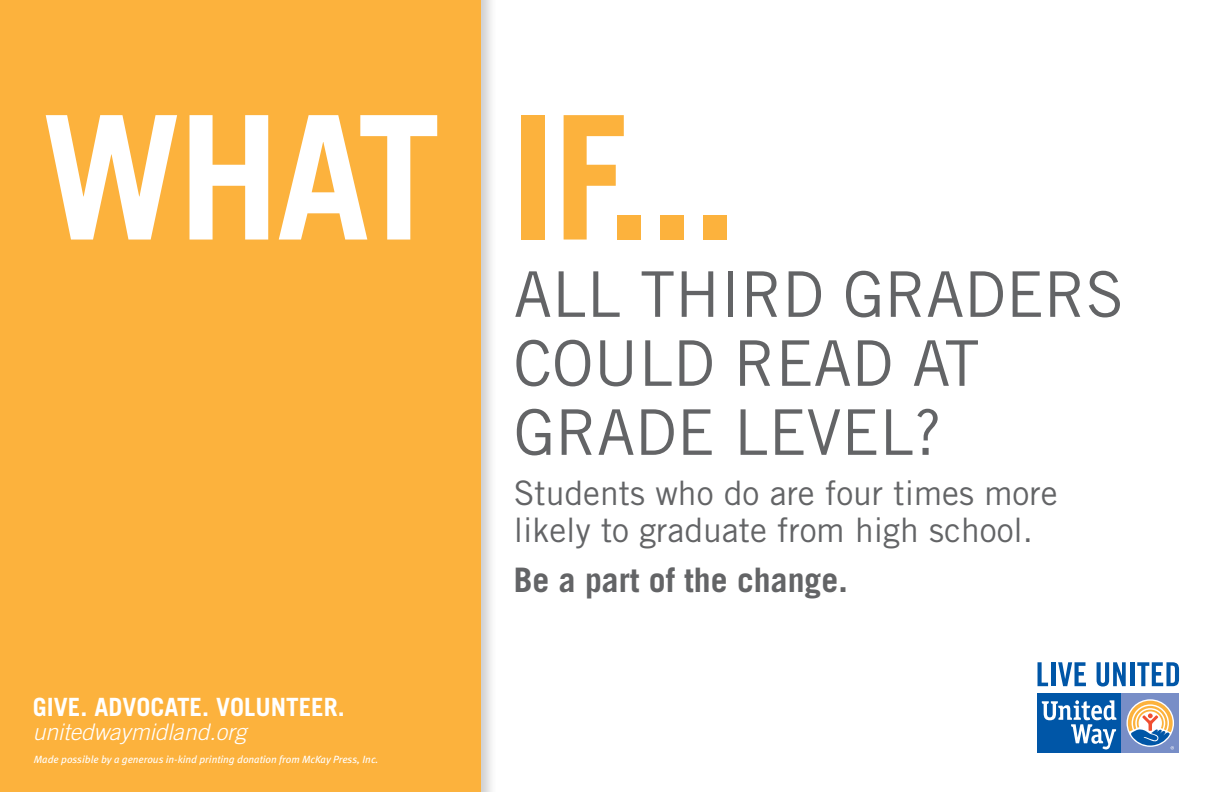
<style>
.page{position:relative;width:1224px;height:792px;background:#fff}
.page>*{position:absolute;margin:0;border:0;box-sizing:border-box;transform-origin:0 0}
.t1{font:700 172.3px "Trade Gothic";letter-spacing:-.02em;color:#fcb23d}
.t2{font:63px/69px "Trade Gothic";color:#636466}
.t3{font:33.8px/37px "Trade Gothic";color:#636466}
.t4{font:700 33.8px "Trade Gothic";color:#636466}
.t5{font:700 25.2px "Trade Gothic";color:#fff}
.t6{font:italic 300 22.9px "Trade Gothic";color:#fff}
.t7{font:italic 10.5px "Meta";color:#fff}
.s1{color:#fff}
</style>
<div class="page">
<div style="left:0;top:0;width:498px;height:792px;background:#000;opacity:.2"></div>
<div style="left:0;top:0;width:481px;height:792px;background:#fcb23d"></div>
<svg style="left:1038px;top:662px;width:10px;height:24px"></svg>
<hr style="left:1051px;top:662px;width:4px;height:24px;background:#0056a7">
<svg style="left:1058px;top:662px;width:28px;height:24px"></svg>
<svg style="left:1097px;top:662px;width:29px;height:25px"></svg>
<hr style="left:1130px;top:662px;width:4px;height:24px;background:#0056a7">
<svg style="left:1137px;top:662px;width:42px;height:24px"></svg>
<div style="left:1121px;top:694px;width:58px;height:59px;background:#788ec7"></div>
<div style="left:1038px;top:694px;width:83px;height:59px;background:#0056a7"></div>
<svg style="left:1126px;top:699px;width:48px;height:48px"></svg>
<svg style="left:1042px;top:700px;width:74px;height:49px"></svg>
<svg style="left:1128px;top:701px;width:46px;height:49px"></svg>
<h1 class="t1" style="left:42px;top:72px;width:698px"><span class="s1">WHAT</span> IF...</h1>
<h2 class="t2" style="left:514px;top:259px;width:611px">ALL THIRD GRADERS<br>COULD READ AT<br>GRADE LEVEL?</h2>
<h3 class="t3" style="left:514px;top:474px;width:545px">Students who do are four times more likely to graduate from high school.</h3>
<h3 class="t4" style="left:514px;top:559px;width:335px">Be a part of the change.</h3>
<h3 class="t5" style="left:33px;top:691px;width:313px">GIVE. ADVOCATE. VOLUNTEER.</h3>
<h3 class="t6" style="left:33px;top:718px;width:215px">unitedwaymidland.org</h3>
<p class="t7" style="left:34px;top:753px;width:346px">Made possible by a generous in-kind printing donation from McKay Press, Inc.</p>
</div>
